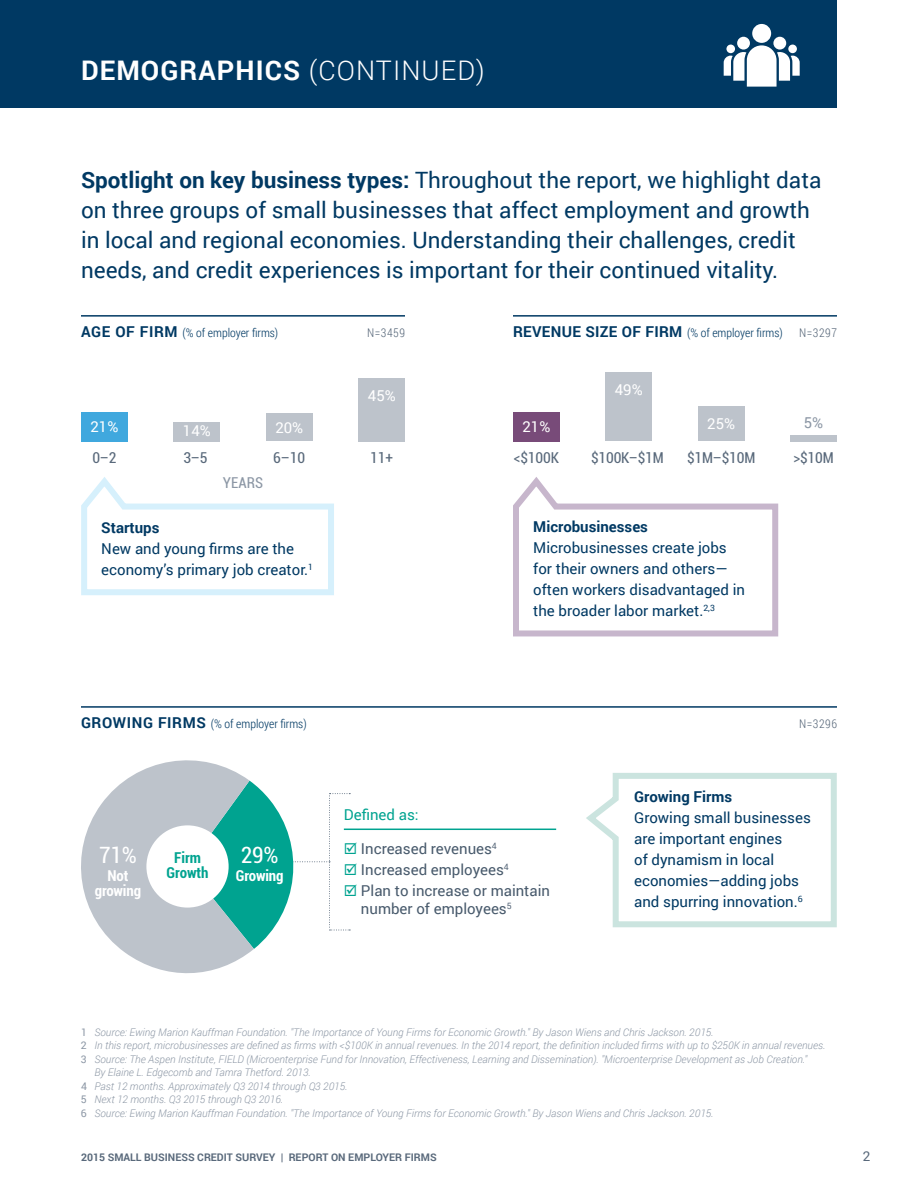
<style>
.page{position:relative;width:918px;height:1188px;background:#fff}
.page>*{position:absolute;margin:0;border:0;box-sizing:border-box;transform-origin:0 0}
.t1{font:700 27px "Roboto";letter-spacing:.04em;color:#fff}
.t2{font:22.5px/30px "Roboto";color:#003963}
.t3{font:condensed 22.5px "Roboto";color:#fff}
.t4{font:15px/21px "Roboto";color:#003963}
.t5{font:15px/18px "Roboto";color:#485a6c}
.t6{font:condensed 15px "Roboto";letter-spacing:-.01em;color:#59697b}
.t7{font:700 15px "Roboto";color:#003963}
.t8{font:15px "Roboto";color:#fff}
.t9{font:700 condensed 15px/15px "Roboto";letter-spacing:-.01em;color:#fff;text-align:center}
.t10{font:15px "Roboto";color:#00a390}
.t11{font:700 condensed 15px/15px "Roboto";color:#00a390;text-align:center}
.t12{font:condensed 15px "Roboto";color:#8c97a5}
.t13{font:15px "Roboto";color:#8c97a5}
.t14{font:13.5px "Roboto";color:#59697b}
.t15{font:300 12px "Roboto Condensed";color:#003963}
.t16{font:300 12px "Roboto Condensed";letter-spacing:.04em;color:#59697b}
.t17{font:italic 300 10.5px "Roboto";color:#8c97a5}
.t18{font:700 10.5px "Roboto";color:#59697b}
.s1{font-weight:300}
.s2{font-weight:700}
.s3{font-family:"Roboto";font-weight:700;font-size:15px}
.s4{color:#00a390}
.s5{font-weight:400;font-style:normal}
</style>
<div class="page">
<div style="left:0;top:0;width:837px;height:108px;background:#003963"></div>
<hr style="left:81px;top:315px;width:324px;height:2px;background:#003963">
<hr style="left:513px;top:315px;width:324px;height:2px;background:#003963">
<svg style="left:724px;top:24px;width:76px;height:63px"></svg>
<div style="left:81px;top:412px;width:46px;height:29px;background:#40a8de"></div>
<div style="left:174px;top:422px;width:46px;height:19px;background:#bdc3cb"></div>
<div style="left:266px;top:413px;width:46px;height:28px;background:#bdc3cb"></div>
<div style="left:359px;top:378px;width:46px;height:63px;background:#bdc3cb"></div>
<div style="left:513px;top:412px;width:46px;height:29px;background:#784b79"></div>
<div style="left:606px;top:372px;width:46px;height:69px;background:#bdc3cb"></div>
<div style="left:698px;top:406px;width:46px;height:35px;background:#bdc3cb"></div>
<div style="left:791px;top:435px;width:46px;height:6px;background:#bdc3cb"></div>
<svg style="left:81px;top:477px;width:253px;height:118px"></svg>
<svg style="left:513px;top:477px;width:266px;height:160px"></svg>
<hr style="left:81px;top:706px;width:756px;height:2px;background:#003963">
<hr style="left:344px;top:829px;width:212px;height:1px;background:#00a390">
<svg style="left:254px;top:784px;width:96px;height:165px"></svg>
<svg style="left:81px;top:760px;width:173px;height:214px;fill:#bdc3cb"></svg>
<div style="left:146px;top:825px;width:83px;height:83px;background:#fff;border-radius:50%"></div>
<svg style="left:586px;top:773px;width:251px;height:155px"></svg>
<h1 class="t1" style="left:81px;top:51px;width:405px">DEMOGRAPHICS <span class="s1">(CONTINUED)</span></h1>
<p class="t2" style="left:81px;top:164px;width:742px"><span class="s2">Spotlight on key business types:</span> Throughout the report, we highlight data on three groups of small businesses that affect employment and growth in local and regional economies. Understanding their challenges, credit needs, and credit experiences is important for their continued vitality.</p>
<p class="t15" style="left:81px;top:324px;width:199px"><span class="s3">AGE OF FIRM</span> (% of employer firms)</p>
<p class="t16" style="left:367px;top:324px;width:39px">N=3459</p>
<p class="t15" style="left:513px;top:324px;width:271px"><span class="s3">REVENUE SIZE OF FIRM</span> (% of employer firms)</p>
<p class="t16" style="left:799px;top:324px;width:39px">N=3297</p>
<h3 class="t8" style="left:368px;top:385px;width:29px">45%</h3>
<h3 class="t8" style="left:615px;top:379px;width:29px">49%</h3>
<h3 class="t8" style="left:90px;top:416px;width:29px">21%</h3>
<h3 class="t8" style="left:707px;top:413px;width:29px">25%</h3>
<h3 class="t13" style="left:804px;top:412px;width:21px">5%</h3>
<h3 class="t8" style="left:523px;top:416px;width:29px">21%</h3>
<h3 class="t8" style="left:183px;top:420px;width:29px">14%</h3>
<h3 class="t8" style="left:275px;top:417px;width:29px">20%</h3>
<h3 class="t6" style="left:92px;top:448px;width:26px">0–2</h3>
<h3 class="t6" style="left:183px;top:448px;width:26px">3–5</h3>
<h3 class="t6" style="left:273px;top:448px;width:33px">6–10</h3>
<h3 class="t6" style="left:370px;top:448px;width:24px">11+</h3>
<h3 class="t6" style="left:514px;top:448px;width:47px">&lt;$100K</h3>
<h3 class="t6" style="left:591px;top:448px;width:74px">$100K–$1M</h3>
<h3 class="t6" style="left:687px;top:448px;width:70px">$1M–$10M</h3>
<h3 class="t6" style="left:793px;top:448px;width:42px">&gt;$10M</h3>
<h3 class="t12" style="left:223px;top:472px;width:42px">YEARS</h3>
<h3 class="t7" style="left:101px;top:517px;width:60px">Startups</h3>
<h3 class="t4" style="left:101px;top:537px;width:213px">New and young firms are the economy’s primary job creator.<sup>1</sup></h3>
<h3 class="t7" style="left:533px;top:516px;width:116px">Microbusinesses</h3>
<h3 class="t4" style="left:533px;top:537px;width:213px">Microbusinesses create jobs for their owners and others— often workers disadvantaged in the broader labor market.<sup>2,3</sup></h3>
<p class="t15" style="left:81px;top:715px;width:227px"><span class="s3">GROWING FIRMS</span> (% of employer firms)</p>
<p class="t16" style="left:799px;top:715px;width:39px">N=3296</p>
<h2 class="t3" style="left:99px;top:839px;width:39px">71%</h2>
<h3 class="t9" style="left:95px;top:867px;width:48px">Not growing</h3>
<h3 class="t11" style="left:167px;top:849px;width:44px">Firm<br>Growth</h3>
<h2 class="t3" style="left:241px;top:839px;width:39px">29%</h2>
<h3 class="t9" style="left:236px;top:867px;width:49px">Growing</h3>
<h3 class="t10" style="left:344px;top:804px;width:76px">Defined as:</h3>
<h3 class="t5" style="left:344px;top:839px;width:155px"><span class="s4">☑</span> Increased revenues<sup>4</sup></h3>
<h3 class="t5" style="left:344px;top:860px;width:166px"><span class="s4">☑</span> Increased employees<sup>4</sup></h3>
<h3 class="t5" style="left:361px;top:881px;width:191px;text-indent:-17px"><span class="s4">☑</span> Plan to increase or maintain number of employees<sup>5</sup></h3>
<h3 class="t7" style="left:634px;top:786px;width:100px">Growing Firms</h3>
<h3 class="t4" style="left:634px;top:807px;width:178px">Growing small businesses are important engines<br>of dynamism in local economies—adding jobs and spurring innovation.<sup>6</sup></h3>
<p class="t17" style="left:81px;top:1025px;width:634px"><span class="s5">1</span> Source: Ewing Marion Kauffman Foundation. "The Importance of Young Firms for Economic Growth." By Jason Wiens and Chris Jackson. 2015.</p>
<p class="t17" style="left:81px;top:1038px;width:746px"><span class="s5">2</span> In this report, microbusinesses are defined as firms with &lt;$100K in annual revenues. In the 2014 report, the definition included firms with up to $250K in annual revenues.</p>
<p class="t17" style="left:81px;top:1052px;width:728px"><span class="s5">3</span> Source: The Aspen Institute, FIELD (Microenterprise Fund for Innovation, Effectiveness, Learning and Dissemination). "Microenterprise Development as Job Creation."</p>
<p class="t17" style="left:94px;top:1065px;width:218px">By Elaine L. Edgecomb and Tamra Thetford. 2013.</p>
<p class="t17" style="left:81px;top:1079px;width:268px"><span class="s5">4</span> Past 12 months. Approximately Q3 2014 through Q3 2015.</p>
<p class="t17" style="left:81px;top:1092px;width:204px"><span class="s5">5</span> Next 12 months. Q3 2015 through Q3 2016.</p>
<p class="t17" style="left:81px;top:1106px;width:634px"><span class="s5">6</span> Source: Ewing Marion Kauffman Foundation. "The Importance of Young Firms for Economic Growth." By Jason Wiens and Chris Jackson. 2015.</p>
<p class="t18" style="left:81px;top:1150px;width:357px">2015 SMALL BUSINESS CREDIT SURVEY | REPORT ON EMPLOYER FIRMS</p>
<p class="t14" style="left:863px;top:1147px;width:9px">2</p>
</div>
